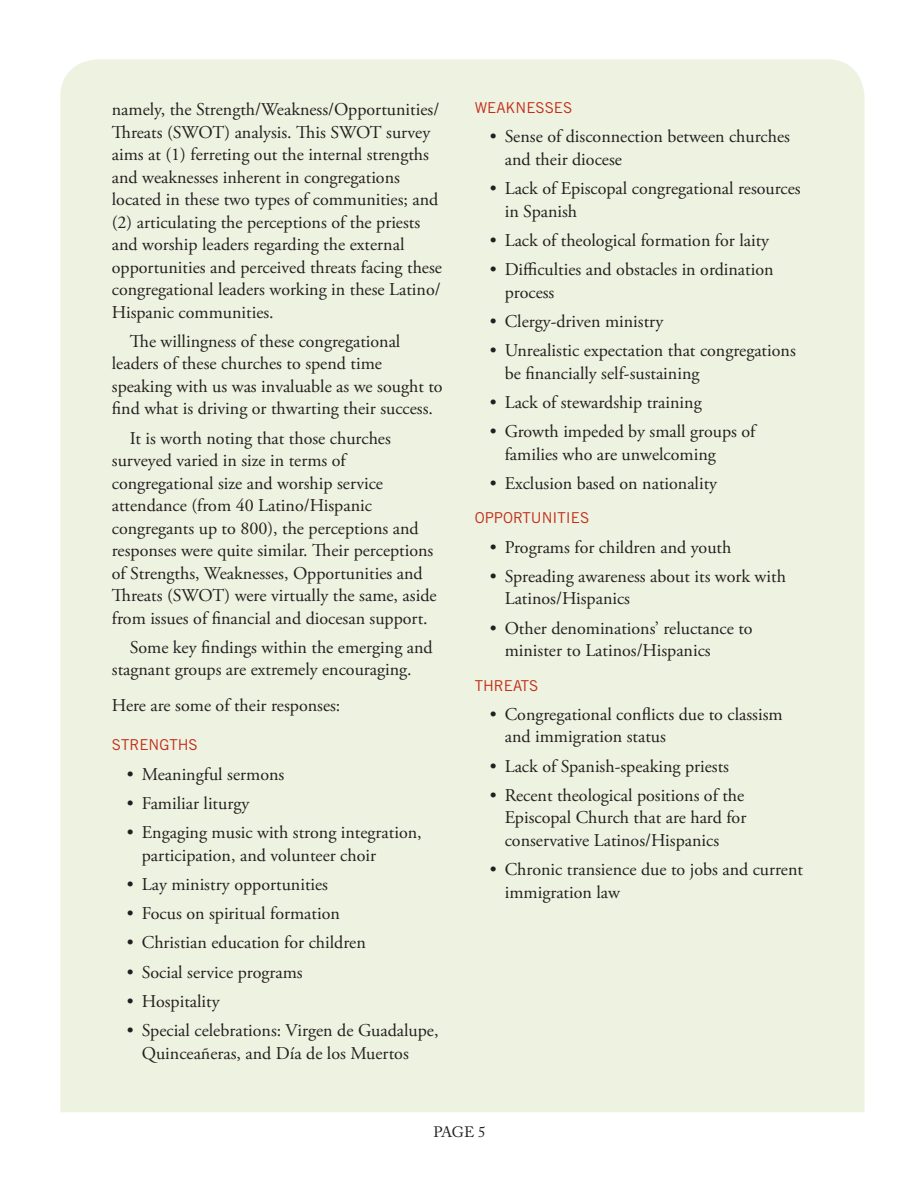
<style>
.page{position:relative;width:918px;height:1188px;background:#fff}
.page>*{position:absolute;margin:0;border:0;box-sizing:border-box;transform-origin:0 0}
.bullets{font:18px/22.5px "Adobe Garamond Pro";color:#231f20}
.bodytext{font:18px/22.5px "Adobe Garamond Pro";color:#231f20}
.subheads{font:15px "Trade Gothic LT Std";color:#c02d19}
.t1{font:15px "Adobe Caslon Pro";color:#231f20}
</style>
<div class="page">
<div style="left:60px;top:59px;width:805px;height:1053px;background:#eef2e0"></div>
<p class="bodytext" style="left:112px;top:99px;width:332px">namely, the Strength/Weakness/Opportunities/ Threats (SWOT) analysis. This SWOT survey aims at (1) ferreting out the internal strengths and weaknesses inherent in congregations located in these two types of communities; and (2) articulating the perceptions of the priests and worship leaders regarding the external opportunities and perceived threats facing these congregational leaders working in these Latino/ Hispanic communities.</p>
<p class="bodytext" style="left:112px;top:330px;width:332px;text-indent:18px">The willingness of these congregational leaders of these churches to spend time speaking with us was invaluable as we sought to find what is driving or thwarting their success.</p>
<p class="bodytext" style="left:112px;top:427px;width:326px;text-indent:18px">It is worth noting that those churches surveyed varied in size in terms of congregational size and worship service attendance (from 40 Latino/Hispanic congregants up to 800), the perceptions and responses were quite similar. Their perceptions of Strengths, Weaknesses, Opportunities and Threats (SWOT) were virtually the same, aside from issues of financial and diocesan support.</p>
<p class="bodytext" style="left:112px;top:636px;width:322px;text-indent:18px">Some key findings within the emerging and stagnant groups are extremely encouraging.</p>
<p class="bodytext" style="left:112px;top:695px;width:230px">Here are some of their responses:</p>
<p class="subheads" style="left:112px;top:736px;width:11px">STRENGTHS</p>
<p class="bullets" style="left:127px;top:763px;width:159px">• Meaningful sermons</p>
<p class="bullets" style="left:127px;top:792px;width:124px">• Familiar liturgy</p>
<p class="bullets" style="left:142px;top:822px;width:281px;text-indent:-15px">• Engaging music with strong integration, participation, and volunteer choir</p>
<p class="bullets" style="left:127px;top:873px;width:203px">• Lay ministry opportunities</p>
<p class="bullets" style="left:127px;top:903px;width:215px">• Focus on spiritual formation</p>
<p class="bullets" style="left:127px;top:932px;width:240px">• Christian education for children</p>
<p class="bullets" style="left:127px;top:961px;width:177px">• Social service programs</p>
<p class="bullets" style="left:127px;top:990px;width:94px">• Hospitality</p>
<p class="bullets" style="left:142px;top:1020px;width:298px;text-indent:-15px">• Special celebrations: Virgen de Guadalupe,<br>Quinceañeras, and Día de los Muertos</p>
<p class="subheads" style="left:475px;top:99px;width:51px">WEAKNESSES</p>
<p class="bullets" style="left:505px;top:126px;width:287px;text-indent:-15px">• Sense of disconnection between churches and their diocese</p>
<p class="bullets" style="left:505px;top:178px;width:298px;text-indent:-15px">• Lack of Episcopal congregational resources in Spanish</p>
<p class="bullets" style="left:490px;top:230px;width:281px">• Lack of theological formation for laity</p>
<p class="bullets" style="left:505px;top:259px;width:270px;text-indent:-15px">• Difficulties and obstacles in ordination process</p>
<p class="bullets" style="left:490px;top:311px;width:175px">• Clergy-driven ministry</p>
<p class="bullets" style="left:505px;top:340px;width:293px;text-indent:-15px">• Unrealistic expectation that congregations be financially self-sustaining</p>
<p class="bullets" style="left:490px;top:392px;width:213px">• Lack of stewardship training</p>
<p class="bullets" style="left:505px;top:421px;width:252px;text-indent:-15px">• Growth impeded by small groups of families who are unwelcoming</p>
<p class="bullets" style="left:490px;top:473px;width:229px">• Exclusion based on nationality</p>
<p class="subheads" style="left:475px;top:509px;width:10px">OPPORTUNITIES</p>
<p class="bullets" style="left:490px;top:536px;width:243px">• Programs for children and youth</p>
<p class="bullets" style="left:505px;top:566px;width:283px;text-indent:-15px">• Spreading awareness about its work with<br>Latinos/Hispanics</p>
<p class="bullets" style="left:505px;top:617px;width:249px;text-indent:-15px">• Other denominations’ reluctance to minister to Latinos/Hispanics</p>
<p class="subheads" style="left:475px;top:676px;width:10px">THREATS</p>
<p class="bullets" style="left:505px;top:704px;width:279px;text-indent:-15px">• Congregational conflicts due to classism and immigration status</p>
<p class="bullets" style="left:490px;top:755px;width:241px">• Lack of Spanish-speaking priests</p>
<p class="bullets" style="left:505px;top:785px;width:243px;text-align:justify;text-indent:-15px">• Recent theological positions of the Episcopal Church that are hard for conservative Latinos/Hispanics</p>
<p class="bullets" style="left:505px;top:859px;width:300px;text-indent:-15px">• Chronic transience due to jobs and current immigration law</p>
<p class="t1" style="left:433px;top:1123px;width:43px">PAGE</p>
</div>
